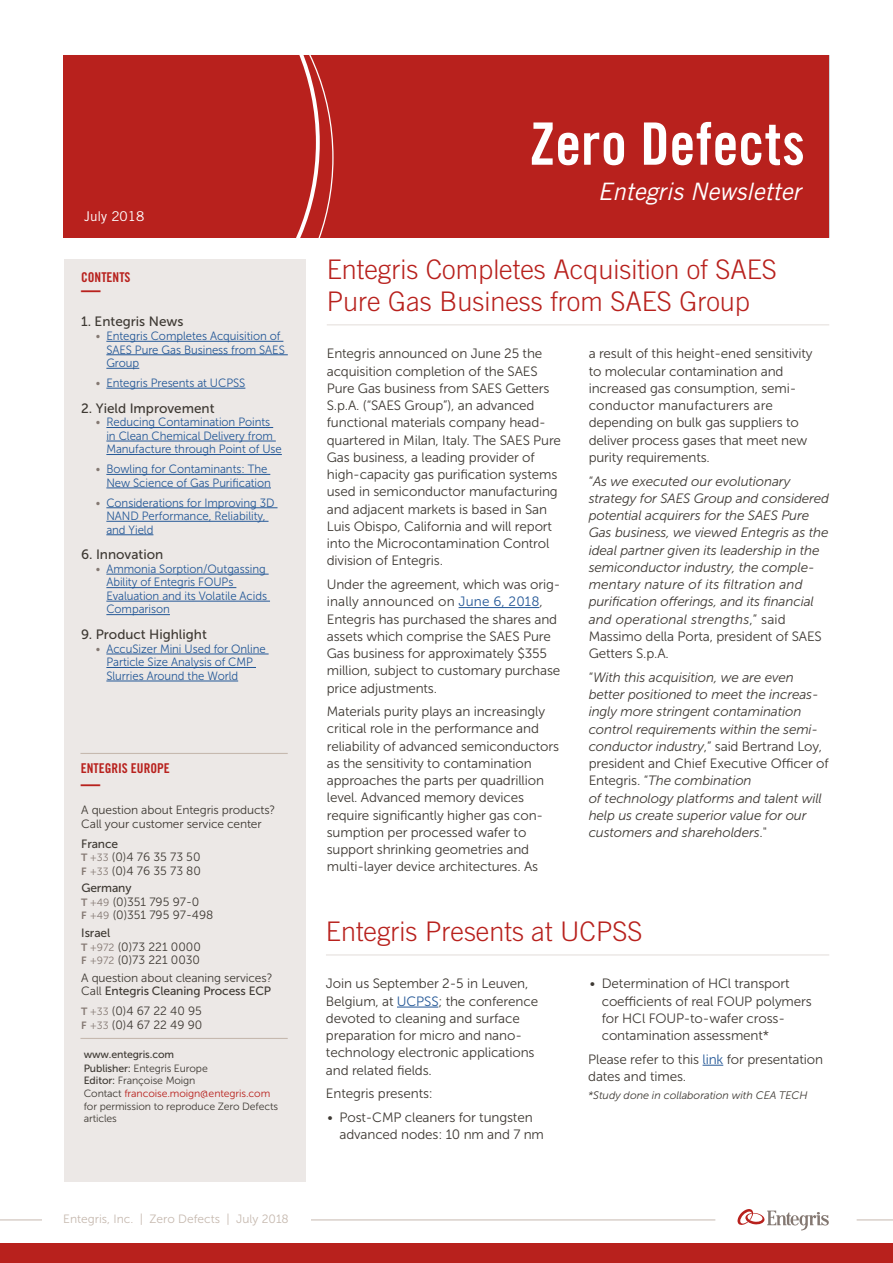
<style>
.page{position:relative;width:893px;height:1263px;background:#fff}
.page>*{position:absolute;margin:0;border:0;box-sizing:border-box;transform-origin:0 0}
.t1{font:58.5px "Trade Gothic LT Std Bd Cn 20";color:#fff}
.t2{font:300 27px/32.4px "Trade Gothic LT Std";color:#b8211d}
.t3{font:italic 24px "Trade Gothic LT Std";color:#fff}
.t4{font:700 expanded 20.25px "Trade Gothic LT Std";color:#b8211d;scale:.96 1}
.t5{font:13.5px/17.2px "Museo Sans 300";letter-spacing:-.01em;color:#3e3933}
.t6{font:italic 13.5px/17.2px "Museo Sans 300";letter-spacing:-.01em;color:#3e3933}
.t7{font:13.5px "Museo Sans 500";color:#3e3933}
.t8{font:13.5px "Trade Gothic LT Std Bd Cn 20";color:#b8211d}
.t9{font:13.5px "Trade Gothic LT Std";color:#fff}
.t10{font:12px/13.5px "Museo Sans 300";letter-spacing:-.005em;color:#245897;scale:.95 1}
.t11{font:12px/13.5px "Museo Sans 300";letter-spacing:-.01em;color:#3e3933}
.t12{font:12px "Museo Sans 500";letter-spacing:-.01em;color:#3e3933}
.t13{font:12px "Museo Sans 300";color:#c6b9af}
.t14{font:italic 10.8px "Museo Sans 300";letter-spacing:-.005em;color:#3e3933}
.t15{font:10.5px/12.6px "Museo Sans 300";letter-spacing:-.01em;color:#3e3933}
.t16{font:10.5px "Museo Sans 500";letter-spacing:-.01em;color:#3e3933}
.s1{color:#847872}
.s2{font-family:"Museo Sans 700";font-size:10.5px;color:#847872}
.s3{font-size:10.5px;color:#847872}
.s4{font-family:"Museo Sans 300"}
.s5{font-family:"Museo Sans 500"}
.s6{color:#b8211d}
.s7{color:#245897}
.s8{font-style:normal}
</style>
<div class="page">
<div style="left:0;top:1243px;width:893px;height:20px;background:#b8211d"></div>
<div style="left:64px;top:55px;width:765px;height:183px;background:#b8211d"></div>
<svg style="left:296px;top:55px;width:38px;height:183px"></svg>
<hr style="left:857px;top:1220px;width:36px;height:1px;background:#c6b9af">
<hr style="left:0;top:1220px;width:715px;height:1px;background:#c6b9af">
<svg style="left:737px;top:1209px;width:92px;height:21px"></svg>
<div style="left:64px;top:259px;width:242px;height:923px;background:#ece8e6"></div>
<hr style="left:106px;top:341px;width:177px;height:1px;background:#245897">
<hr style="left:106px;top:354px;width:182px;height:1px;background:#245897">
<hr style="left:106px;top:368px;width:33px;height:1px;background:#245897">
<hr style="left:106px;top:388px;width:139px;height:1px;background:#245897">
<hr style="left:106px;top:427px;width:167px;height:1px;background:#245897">
<hr style="left:106px;top:441px;width:170px;height:1px;background:#245897">
<hr style="left:106px;top:454px;width:176px;height:1px;background:#245897">
<hr style="left:106px;top:474px;width:164px;height:1px;background:#245897">
<hr style="left:106px;top:488px;width:165px;height:1px;background:#245897">
<hr style="left:106px;top:507px;width:172px;height:1px;background:#245897">
<hr style="left:106px;top:521px;width:163px;height:1px;background:#245897">
<hr style="left:106px;top:534px;width:47px;height:1px;background:#245897">
<hr style="left:106px;top:574px;width:163px;height:1px;background:#245897">
<hr style="left:106px;top:587px;width:130px;height:1px;background:#245897">
<hr style="left:106px;top:601px;width:164px;height:1px;background:#245897">
<hr style="left:106px;top:614px;width:64px;height:1px;background:#245897">
<hr style="left:106px;top:654px;width:163px;height:1px;background:#245897">
<hr style="left:106px;top:667px;width:150px;height:1px;background:#245897">
<hr style="left:106px;top:681px;width:132px;height:1px;background:#245897">
<hr style="left:327px;top:324px;width:502px;height:2px;background:#ece8e6">
<hr style="left:459px;top:607px;width:80px;height:1px;background:#245897">
<hr style="left:80px;top:753px;width:208px;height:1px;background:#c6b9af">
<hr style="left:80px;top:1038px;width:208px;height:1px;background:#c6b9af">
<hr style="left:326px;top:954px;width:503px;height:2px;background:#ece8e6">
<hr style="left:397px;top:1007px;width:41px;height:1px;background:#245897">
<svg style="left:703px;top:1065px;width:20px;height:1px"></svg>
<div style="left:42px;top:1209px;width:268px;height:19px;background:#fff"></div>
<p class="t9" style="left:84px;top:208px;width:62px">July 2018</p>
<p class="t8" style="left:81px;top:269px;width:51px">CONTENTS</p>
<h3 class="t4" style="left:81px;top:277px;width:22px">—</h3>
<p class="t7" style="left:81px;top:314px;width:104px">1. Entegris News</p>
<p class="t10" style="left:106px;top:329px;width:189px;text-indent:-11px"><span class="s1">•</span> Entegris Completes Acquisition of<br>SAES Pure Gas Business from SAES<br>Group</p>
<p class="t10" style="left:96px;top:376px;width:159px"><span class="s1">•</span> Entegris Presents at UCPSS</p>
<p class="t7" style="left:81px;top:401px;width:135px">2. Yield Improvement</p>
<p class="t10" style="left:106px;top:415px;width:186px;text-indent:-11px"><span class="s1">•</span> Reducing Contamination Points in Clean Chemical Delivery from<br>Manufacture through Point of Use</p>
<p class="t10" style="left:106px;top:462px;width:175px;text-indent:-11px"><span class="s1">•</span> Bowling for Contaminants: The<br>New Science of Gas Purification</p>
<p class="t10" style="left:106px;top:496px;width:179px;text-indent:-11px"><span class="s1">•</span> Considerations for Improving 3D<br>NAND Performance, Reliability, and Yield</p>
<p class="t7" style="left:81px;top:547px;width:84px">6. Innovation</p>
<p class="t10" style="left:106px;top:562px;width:171px;text-indent:-11px"><span class="s1">•</span> Ammonia Sorption/Outgassing<br>Ability of Entegris FOUPs<br>Evaluation and its Volatile Acids<br>Comparison</p>
<p class="t7" style="left:81px;top:627px;width:127px">9. Product Highlight</p>
<p class="t10" style="left:106px;top:642px;width:169px;text-indent:-11px"><span class="s1">•</span> AccuSizer Mini Used for Online<br>Particle Size Analysis of CMP<br>Slurries Around the World</p>
<p class="t8" style="left:81px;top:760px;width:91px">ENTEGRIS EUROPE</p>
<h3 class="t4" style="left:81px;top:770px;width:22px">—</h3>
<p class="t11" style="left:81px;top:803px;width:196px">A question about Entegris products?<br>Call your customer service center</p>
<p class="t12" style="left:81px;top:837px;width:38px">France</p>
<p class="t11" style="left:81px;top:850px;width:121px"><span class="s2">T</span> <span class="s3">+33</span> (0)4 76 35 73 50<br><span class="s2">F</span> <span class="s3">+33</span> (0)4 76 35 73 80</p>
<p class="t12" style="left:81px;top:881px;width:52px">Germany</p>
<p class="t11" style="left:81px;top:895px;width:134px"><span class="s2">T</span> <span class="s3">+49</span> (0)351 795 97-0<br><span class="s2">F</span> <span class="s3">+49</span> (0)351 795 97-498</p>
<p class="t12" style="left:81px;top:926px;width:30px">Israel</p>
<p class="t11" style="left:81px;top:940px;width:121px"><span class="s2">T</span> <span class="s3">+972</span> (0)73 221 0000<br><span class="s2">F</span> <span class="s3">+972</span> (0)73 221 0030</p>
<p class="t11" style="left:81px;top:971px;width:193px">A question about cleaning services?</p>
<p class="t12" style="left:81px;top:984px;width:191px"><span class="s4">Call</span> Entegris Cleaning Process ECP</p>
<p class="t11" style="left:81px;top:1004px;width:123px"><span class="s2">T</span> <span class="s3">+33</span> (0)4 67 22 40 95<br><span class="s2">F</span> <span class="s3">+33</span> (0)4 67 22 49 90</p>
<p class="t16" style="left:84px;top:1049px;width:92px">www.entegris.com</p>
<p class="t15" style="left:84px;top:1062px;width:196px"><span class="s5">Publisher:</span> Entegris Europe<br><span class="s5">Editor:</span> Françoise Moign<br>Contact <span class="s6">francoise.moign@entegris.com </span>for permission to reproduce Zero Defects articles</p>
<p class="t13" style="left:63px;top:1212px;width:227px">Entegris, Inc. | Zero Defects | July 2018</p>
<h1 class="t1" style="left:529px;top:108px;width:277px">Zero Defects</h1>
<h3 class="t3" style="left:598px;top:176px;width:205px">Entegris Newsletter</h3>
<h2 class="t2" style="left:327px;top:253px;width:452px">Entegris Completes Acquisition of SAES<br>Pure Gas Business from SAES Group</h2>
<p class="t5" style="left:327px;top:345px;width:236px">Entegris announced on June 25 the acquisition completion of the SAES Pure Gas business from SAES Getters S.p.A. (“SAES Group”), an advanced functional materials company head&shy;quartered in Milan, Italy. The SAES Pure Gas business, a leading provider of high-capacity gas purification systems used in semiconductor manufacturing and adjacent markets is based in San Luis Obispo, California and will report into the Microcontamination Control division of Entegris.</p>
<p class="t5" style="left:327px;top:576px;width:235px">Under the agreement, which was orig&shy;inally announced on <span class="s7">June 6, 2018</span>, Entegris has purchased the shares and assets which comprise the SAES Pure Gas business for approximately $355 million, subject to customary purchase price adjustments.</p>
<p class="t5" style="left:327px;top:703px;width:234px">Materials purity plays an increasingly critical role in the performance and reliability of advanced semiconductors as the sensitivity to contamination approaches the parts per quadrillion level. Advanced memory devices require significantly higher gas con&shy;sumption per processed wafer to support shrinking geometries and multi-layer device architectures. As</p>
<p class="t5" style="left:589px;top:345px;width:225px">a result of this height-ened sensitivity to molecular contamination and increased gas consumption, semi&shy;conductor manufacturers are depending on bulk gas suppliers to deliver process gases that meet new purity requirements.</p>
<p class="t6" style="left:589px;top:472px;width:242px"><span class="s8">“</span>As we executed our evolutionary strategy for SAES Group and considered potential acquirers for the SAES Pure Gas business, we viewed Entegris as the ideal partner given its leadership in the semiconductor industry, the comple&shy;mentary nature of its filtration and purification offerings, and its financial and operational strengths<span class="s8">,” said Massimo della Porta, president of SAES Getters S.p.A.</span></p>
<p class="t6" style="left:589px;top:668px;width:242px"><span class="s8">“</span>With this acquisition, we are even better positioned to meet the increas&shy;ingly more stringent contamination control requirements within the semi&shy;conductor industry<span class="s8">,” said Bertrand Loy, president and Chief Executive Officer of Entegris. “</span>The combination<br>of technology platforms and talent will help us create superior value for our customers and shareholders<span class="s8">."</span></p>
<h2 class="t2" style="left:326px;top:915px;width:318px">Entegris Presents at UCPSS</h2>
<p class="t5" style="left:326px;top:975px;width:214px">Join us September 2-5 in Leuven,<br>Belgium, at <span class="s7">UCPSS</span>; the conference devoted to cleaning and surface preparation for micro and nano&shy;technology electronic applications and related fields.</p>
<p class="t5" style="left:326px;top:1085px;width:108px">Entegris presents:</p>
<p class="t5" style="left:339px;top:1109px;width:206px;text-indent:-12px">• Post-CMP cleaners for tungsten advanced nodes: 10 nm and 7 nm</p>
<p class="t5" style="left:602px;top:975px;width:212px;text-indent:-12px">• Determination of HCl transport coefficients of real FOUP polymers for HCl FOUP-to-wafer cross&shy;contamination assessment*</p>
<p class="t5" style="left:588px;top:1051px;width:236px">Please refer to this <span class="s7">link</span> for presentation dates and times.</p>
<p class="t14" style="left:588px;top:1090px;width:221px">*Study done in collaboration with CEA TECH</p>
</div>
